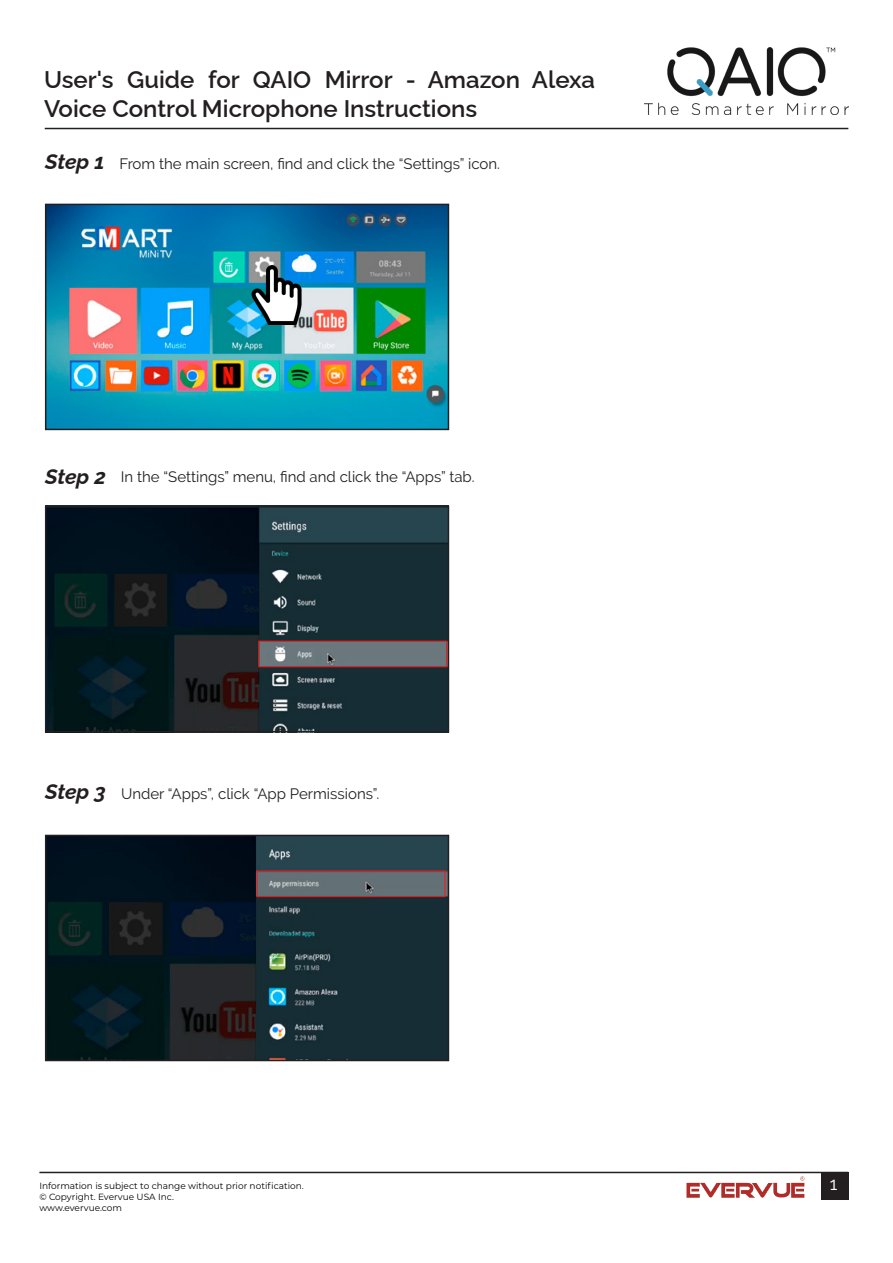
<style>
.page{position:relative;width:893px;height:1263px;background:#fff}
.page>*{position:absolute;margin:0;border:0;box-sizing:border-box;transform-origin:0 0}
.t1{font:600 24px/28.8px "Raleway";color:#231f20}
.t2{font:18px "Raleway";color:#fff}
.t3{font:15px "Raleway";color:#231f20}
.t4{font:9px/10.8px "Montserrat";color:#000}
.s1{font-weight:700;font-style:italic;font-size:21px}
</style>
<div class="page">
<div style="left:821px;top:1172px;width:27px;height:28px;background:#231f20"></div>
<hr style="left:39px;top:1172px;width:809px;height:1px;background:#231f20">
<img style="left:644px;top:48px;width:204px;height:66px">
<img style="left:671px;top:1173px;width:150px;height:25px">
<hr style="left:45px;top:128px;width:803px;height:1px;background:#231f20">
<img style="left:48px;top:509px;width:398px;height:220px">
<div style="left:45px;top:506px;width:404px;height:226px;border:2px solid #231f20"></div>
<img style="left:48px;top:838px;width:398px;height:220px">
<div style="left:45px;top:835px;width:404px;height:226px;border:2px solid #231f20"></div>
<img style="left:48px;top:207px;width:398px;height:220px">
<div style="left:45px;top:204px;width:404px;height:226px;border:2px solid #231f20"></div>
<img style="left:247px;top:265px;width:59px;height:59px">
<div style="left:258px;top:641px;width:189px;height:26px;border:1px solid #fc1515"></div>
<div style="left:257px;top:871px;width:188px;height:26px;border:1px solid #fc1515"></div>
<h1 class="t1" style="left:44px;top:63px;width:553px">User's Guide for QAIO Mirror - Amazon Alexa<br>Voice Control Microphone Instructions</h1>
<p class="t3" style="left:45px;top:155px;width:456px"><span class="s1">Step 1</span> From the main screen, find and click the “Settings” icon.</p>
<p class="t3" style="left:45px;top:467px;width:431px"><span class="s1">Step 2</span> In the “Settings” menu, find and click the “Apps” tab.</p>
<p class="t3" style="left:45px;top:785px;width:336px"><span class="s1">Step 3</span> Under “Apps”, click “App Permissions”.</p>
<p class="t4" style="left:39px;top:1180px;width:266px">Information is subject to change without prior notification.</p>
<p class="t2" style="left:830px;top:1173px;width:9px">1</p>
<p class="t4" style="left:39px;top:1191px;width:136px">© Copyright. Evervue USA Inc. www.evervue.com</p>
</div>
